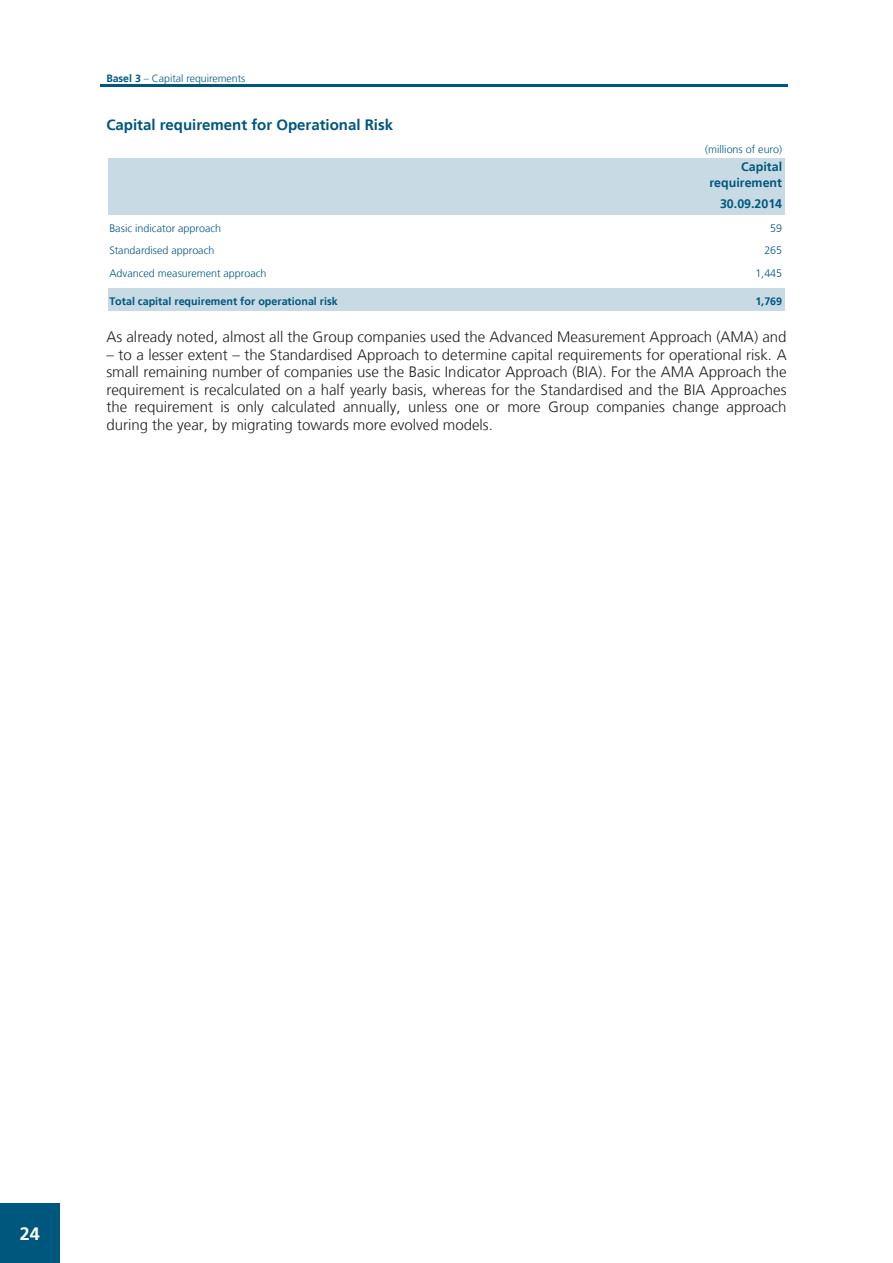
<style>
.page{position:relative;width:893px;height:1263px;background:#fff}
.page>*{position:absolute;margin:0;border:0;box-sizing:border-box;transform-origin:0 0}
.t1{font:700 18px "Frutiger";color:#fff}
.t2{font:300 15px/17.4px "Frutiger LT";color:#231f20;text-align:justify}
.t3{font:700 15px "Frutiger LT";color:#00577d}
.t4{font:700 12.45px/16.5px "Frutiger LT";color:#00577d;text-align:right}
.t5{font:300 10.8px "Frutiger LT";color:#00577d}
.t6{font:700 10.8px "Frutiger LT";color:#00577d}
.t7{font:300 10.5px "Frutiger LT";color:#00577d}
.s1{font-weight:700}
</style>
<div class="page">
<hr style="left:101px;top:84px;width:687px;height:3px;background:#00577d">
<div style="left:108px;top:158px;width:677px;height:57px;background:#c8dbe4"></div>
<div style="left:108px;top:288px;width:677px;height:23px;background:#c8dbe4"></div>
<div style="left:0;top:1203px;width:60px;height:60px;background:#00577d"></div>
<p class="t7" style="left:106px;top:73px;width:140px"><span class="s1">Basel 3</span> – Capital requirements</p>
<p class="t3" style="left:106px;top:116px;width:288px">Capital requirement for Operational Risk</p>
<p class="t5" style="left:705px;top:143px;width:79px">(millions of euro)</p>
<p class="t4" style="left:709px;top:158px;width:74px">Capital requirement</p>
<p class="t4" style="left:720px;top:195px;width:64px">30.09.2014</p>
<p class="t5" style="left:109px;top:222px;width:113px">Basic indicator approach</p>
<p class="t5" style="left:770px;top:222px;width:13px">59</p>
<p class="t5" style="left:109px;top:244px;width:107px">Standardised approach</p>
<p class="t5" style="left:764px;top:244px;width:19px">265</p>
<p class="t5" style="left:109px;top:267px;width:159px">Advanced measurement approach</p>
<p class="t5" style="left:755px;top:267px;width:28px">1,445</p>
<p class="t6" style="left:109px;top:295px;width:230px">Total capital requirement for operational risk</p>
<p class="t6" style="left:755px;top:295px;width:28px">1,769</p>
<p class="t2" style="left:106px;top:329px;width:682px">As already noted, almost all the Group companies used the Advanced Measurement Approach (AMA) and</p>
<p class="t2" style="left:106px;top:346px;width:682px">– to a lesser extent – the Standardised Approach to determine capital requirements for operational risk. A small remaining number of companies use the Basic Indicator Approach (BIA). For the AMA Approach the requirement is recalculated on a half yearly basis, whereas for the Standardised and the BIA Approaches the requirement is only calculated annually, unless one or more Group companies change approach during the year, by migrating towards more evolved models.</p>
<p class="t1" style="left:20px;top:1223px;width:22px">24</p>
</div>
